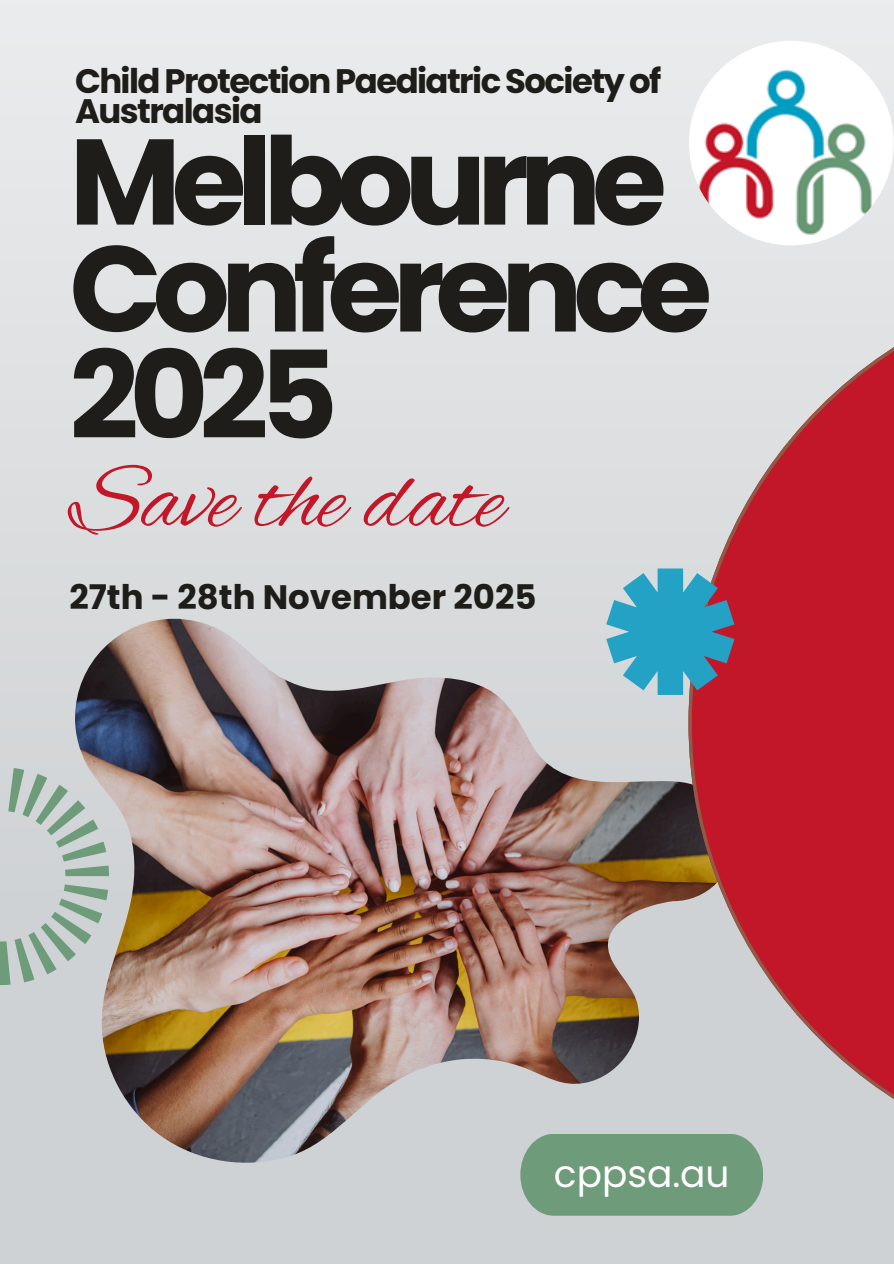
<style>
.page{position:relative;width:894px;height:1264px;background:#fff}
.page>*{position:absolute;margin:0;border:0;box-sizing:border-box;transform-origin:0 0}
.t1{font:700 121.5px/106.8px "Poppins";letter-spacing:-.08em;color:#1e1d1a}
.t2{font:96.9px "Alex Brush";color:#c21728}
.t3{font:37.5px "Poppins";color:#fff}
.t4{font:700 33.9px/29.8px "Poppins";letter-spacing:-.045em;color:#1e1d1a}
.t5{font:700 33.9px "Poppins";color:#1e1d1a}
</style>
<div class="page">
<div style="left:0;top:0;width:893px;height:1263px;background:#cfd2d4"></div>
<div style="left:520px;top:1162px;width:243px;height:53px;background:#6e9b7a"></div>
<div style="left:0;top:0;width:893px;height:918px;background:#e1e3e4"></div>
<img style="left:75px;top:618px;width:613px;height:544px">
<svg style="left:688px;top:347px;width:205px;height:822px"></svg>
<img style="left:688px;top:41px;width:205px;height:204px;border-radius:50%">
<svg style="left:606px;top:568px;width:128px;height:126px"></svg>
<svg style="left:0;top:884px;width:108px;height:101px"></svg>
<svg style="left:8px;top:768px;width:101px;height:108px"></svg>
<p class="t4" style="left:75px;top:66px;width:587px">Child Protection Paediatric Society of<br>Australasia</p>
<h1 class="t1" style="left:69px;top:129px;width:644px">Melbourne<br>Conference<br>2025</h1>
<p class="t2" style="left:69px;top:445px;width:435px">Save the date</p>
<p class="t5" style="left:69px;top:573px;width:468px">27th - 28th November 2025</p>
<p class="t3" style="left:553px;top:1147px;width:177px">cppsa.au</p>
</div>
